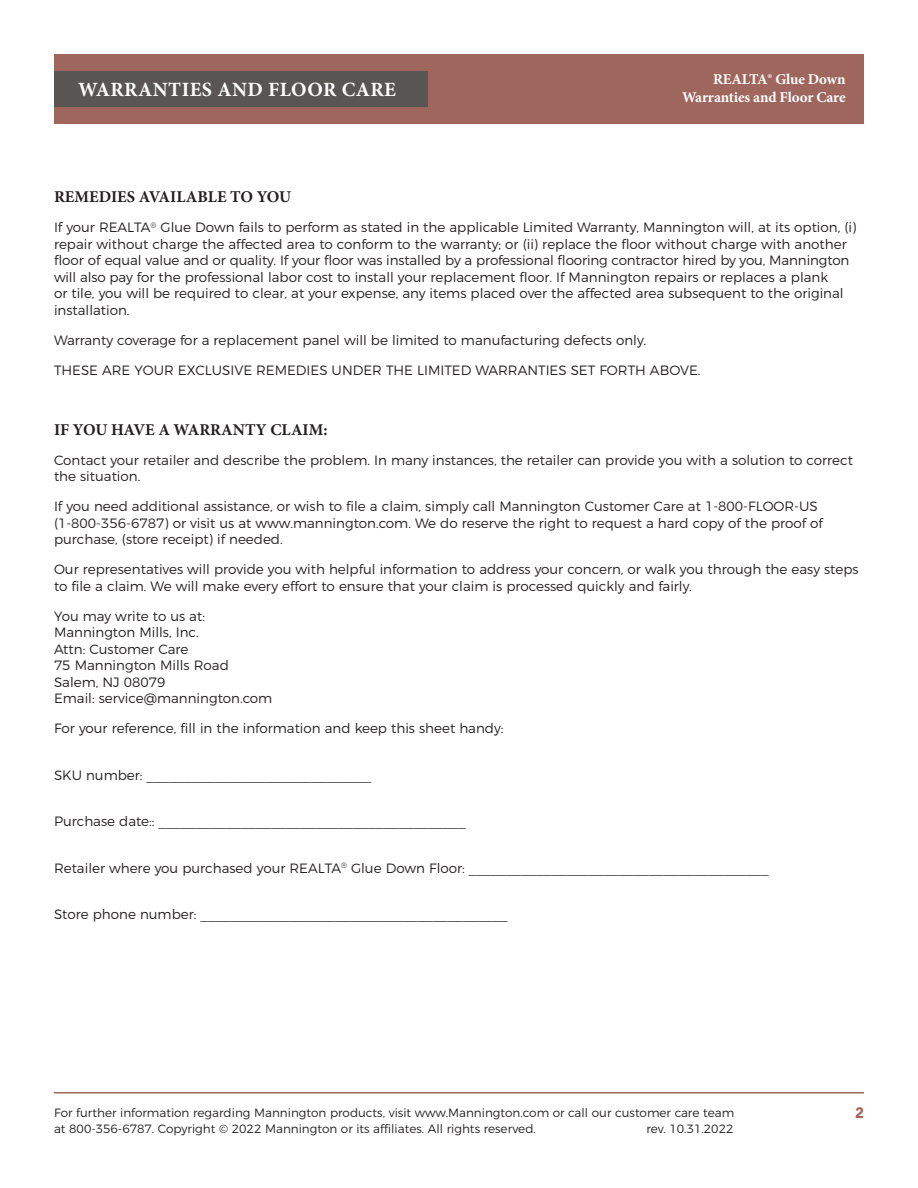
<style>
.page{position:relative;width:918px;height:1188px;background:#fff}
.page>*{position:absolute;margin:0;border:0;box-sizing:border-box;transform-origin:0 0}
.Body{font:700 20.25px "Minion Pro";letter-spacing:.02em;color:#fff}
.Body-2{font:700 16.5px "Minion Pro";color:#231f20}
.Body-3{font:700 15px/18px "Minion Pro";letter-spacing:-.01em;color:#fff;text-align:right}
.Body-4{font:900 15px "Avenir";color:#9f665d}
.Body-5{font:300 13.5px/16.5px "Montserrat";color:#231f20}
.Body-6{font:300 12px/16.5px "Montserrat";color:#231f20}
</style>
<div class="page">
<div style="left:54px;top:54px;width:810px;height:69px;background:#9f665d"></div>
<div style="left:54px;top:71px;width:373px;height:35px;background:#585553"></div>
<hr style="left:54px;top:1092px;width:810px;height:2px;background:#9f665d">
<p class="Body" style="left:78px;top:75px;width:319px">WARRANTIES AND FLOOR CARE</p>
<p class="Body-3" style="left:682px;top:70px;width:165px">REALTA® Glue Down<br>Warranties and Floor Care</p>
<p class="Body-2" style="left:54px;top:185px;width:239px">REMEDIES AVAILABLE TO YOU</p>
<p class="Body-5" style="left:54px;top:218px;width:804px">If your REALTA<sup>®</sup> Glue Down fails to perform as stated in the applicable Limited Warranty, Mannington will, at its option, (i) repair without charge the affected area to conform to the warranty; or (ii) replace the floor without charge with another floor of equal value and or quality. If your floor was installed by a professional flooring contractor hired by you, Mannington will also pay for the professional labor cost to install your replacement floor. If Mannington repairs or replaces a plank<br>or tile, you will be required to clear, at your expense, any items placed over the affected area subsequent to the original installation.</p>
<p class="Body-5" style="left:54px;top:330px;width:594px">Warranty coverage for a replacement panel will be limited to manufacturing defects only.</p>
<p class="Body-5" style="left:54px;top:360px;width:648px">THESE ARE YOUR EXCLUSIVE REMEDIES UNDER THE LIMITED WARRANTIES SET FORTH ABOVE.</p>
<p class="Body-2" style="left:54px;top:418px;width:275px">IF YOU HAVE A WARRANTY CLAIM:</p>
<p class="Body-5" style="left:54px;top:450px;width:801px">Contact your retailer and describe the problem. In many instances, the retailer can provide you with a solution to correct the situation.</p>
<p class="Body-5" style="left:54px;top:497px;width:770px">If you need additional assistance, or wish to file a claim, simply call Mannington Customer Care at 1-800-FLOOR-US (1-800-356-6787) or visit us at www.mannington.com. We do reserve the right to request a hard copy of the proof of purchase, (store receipt) if needed.</p>
<p class="Body-5" style="left:54px;top:560px;width:806px">Our representatives will provide you with helpful information to address your concern, or walk you through the easy steps to file a claim. We will make every effort to ensure that your claim is processed quickly and fairly.</p>
<p class="Body-5" style="left:54px;top:606px;width:220px">You may write to us at:<br>Mannington Mills, Inc.<br>Attn: Customer Care<br>75 Mannington Mills Road<br>Salem, NJ 08079<br>Email: service@mannington.com</p>
<p class="Body-5" style="left:54px;top:719px;width:451px">For your reference, fill in the information and keep this sheet handy:</p>
<p class="Body-5" style="left:54px;top:765px;width:319px">SKU number: ______________________________</p>
<p class="Body-5" style="left:54px;top:812px;width:413px">Purchase date:: _________________________________________</p>
<p class="Body-5" style="left:54px;top:858px;width:716px">Retailer where you purchased your REALTA<sup>®</sup> Glue Down Floor: ________________________________________</p>
<p class="Body-5" style="left:54px;top:905px;width:455px">Store phone number: _________________________________________</p>
<p class="Body-6" style="left:54px;top:1103px;width:682px">For further information regarding Mannington products, visit www.Mannington.com or call our customer care team at 800-356-6787. Copyright © 2022 Mannington or its affiliates. All rights reserved.</p>
<p class="Body-6" style="left:646px;top:1120px;width:89px">rev. 10.31.2022</p>
<p class="Body-4" style="left:855px;top:1103px;width:10px">2</p>
</div>
